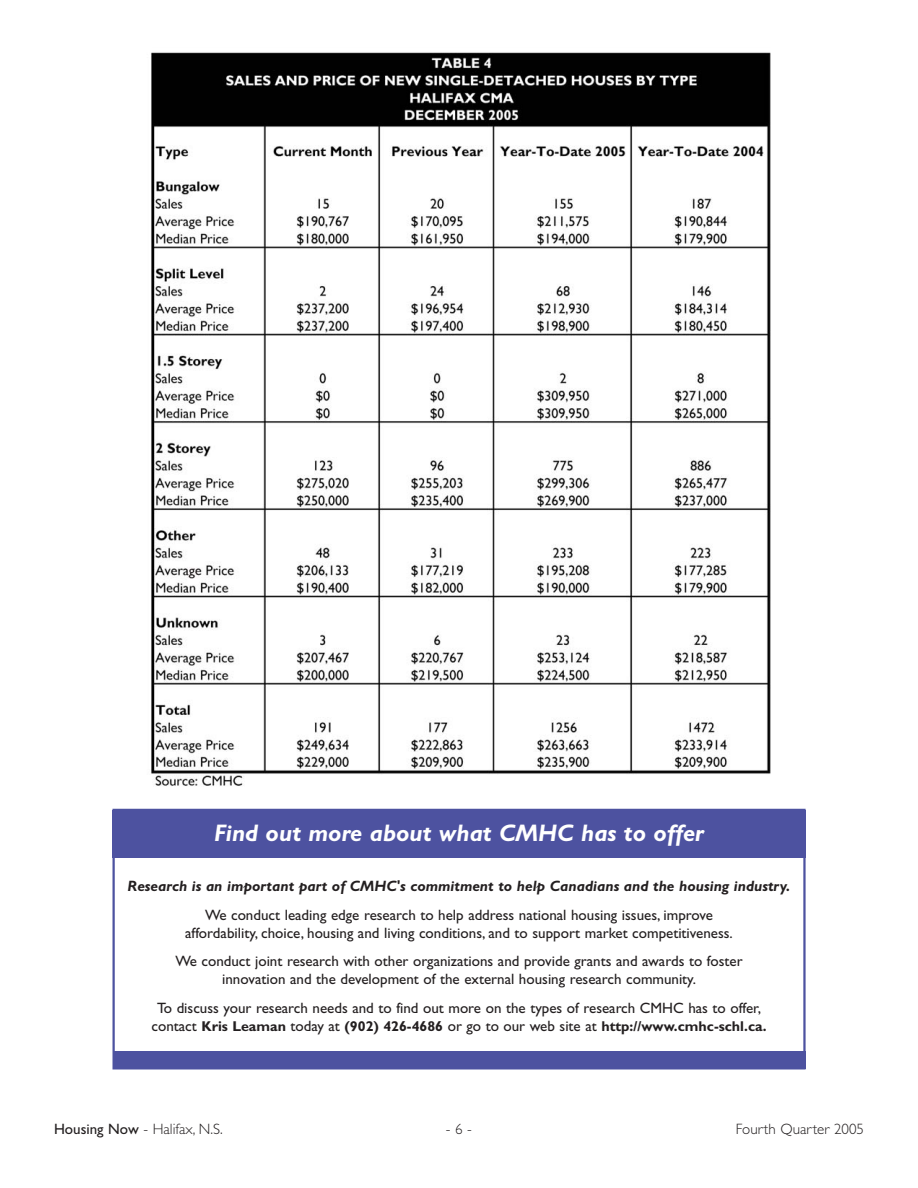
<style>
.page{position:relative;width:918px;height:1188px;background:#fff}
.page>*{position:absolute;margin:0;border:0;box-sizing:border-box;transform-origin:0 0}
.t1{font:italic 700 24px "Gill Sans";color:#fff}
.t2{font:15px/18px "Gill Sans";color:#231f20;text-align:center}
.t3{font:italic 700 15px "Gill Sans";color:#231f20}
.t4{font:300 15px "Gill Sans";color:#231f20}
.t5{font:700 14.25px "Gill Sans";color:#231f20}
.s1{font-weight:400;font-size:15px}
.s2{font-weight:400}
</style>
<div class="page">
<div style="left:112px;top:811px;width:694px;height:47px;background:#4d52a0"></div>
<div style="left:112px;top:809px;width:694px;height:261px;border:2px solid #4d52a0"></div>
<div style="left:114px;top:1051px;width:692px;height:17px;background:#4d52a0"></div>
<img style="left:151px;top:52px;width:620px;height:734px">
<h1 class="t1" style="left:214px;top:825px;width:491px">Find out more about what CMHC has to offer</h1>
<p class="t3" style="left:128px;top:881px;width:664px">Research is an important part of CMHC's commitment to help Canadians and the housing industry.</p>
<p class="t2" style="left:185px;top:907px;width:549px">We conduct leading edge research to help address national housing issues, improve affordability, choice, housing and living conditions, and to support market competitiveness.</p>
<p class="t2" style="left:175px;top:954px;width:569px">We conduct joint research with other organizations and provide grants and awards to foster innovation and the development of the external housing research community.</p>
<p class="t2" style="left:157px;top:1000px;width:606px">To discuss your research needs and to find out more on the types of research CMHC has to offer,</p>
<p class="t5" style="left:152px;top:1021px;width:617px"><span class="s1">contact</span> Kris Leaman <span class="s1">today at</span> (902) 426-4686 <span class="s1">or go to our web site at</span> http://www.cmhc-schl.ca.</p>
<p class="t4" style="left:54px;top:1124px;width:170px"><span class="s2">Housing Now</span> - Halifax, N.S.</p>
<p class="t4" style="left:446px;top:1124px;width:28px">- 6 -</p>
<p class="t4" style="left:736px;top:1124px;width:130px">Fourth Quarter 2005</p>
</div>
